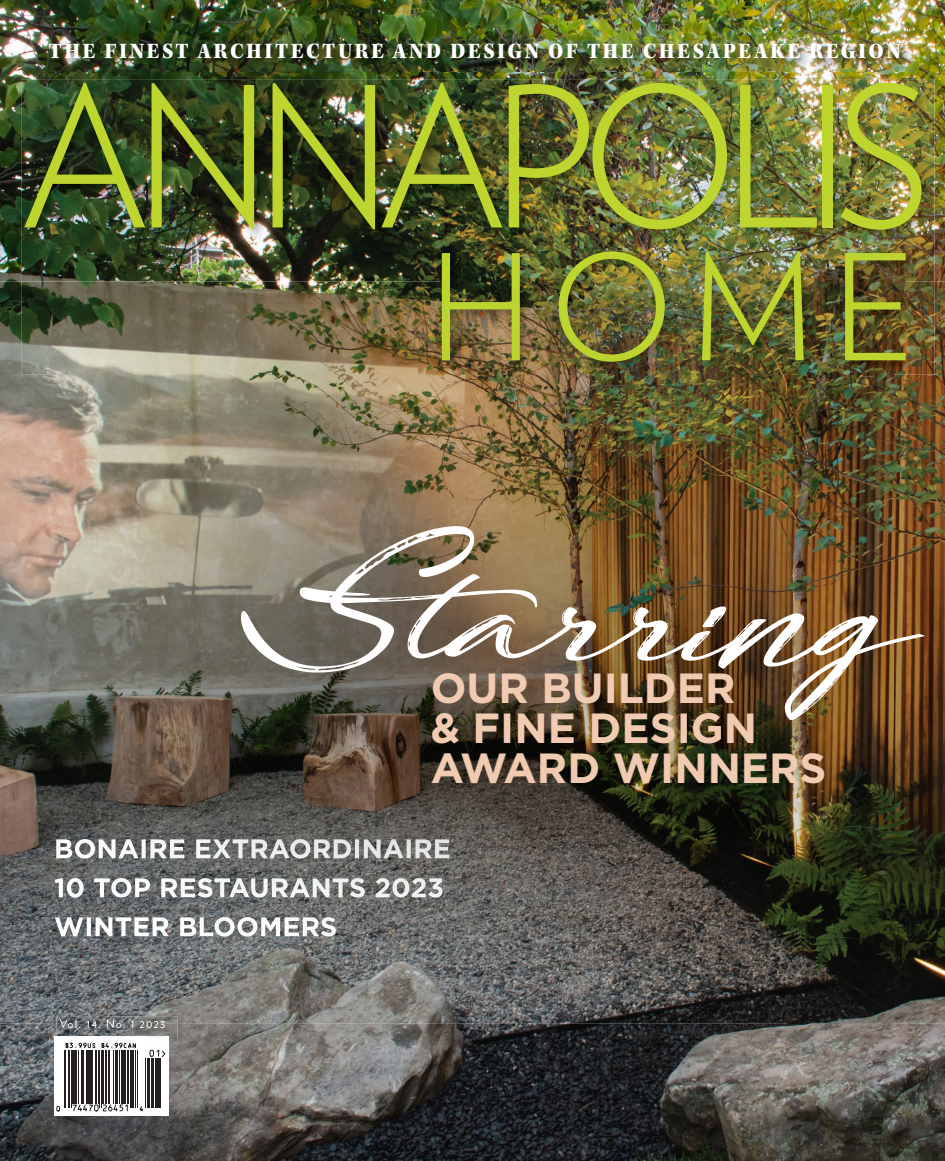
<style>
.page{position:relative;width:945px;height:1161px;background:#fff}
.page>*{position:absolute;margin:0;border:0;box-sizing:border-box;transform-origin:0 0}
.t1{font:300 194.25px "Verlag";letter-spacing:-.075em;color:#bed530;scale:.95 1}
.t2{font:150px "Fortunates December";color:#fff}
.t3{font:300 146.4px "Verlag";color:#bed530}
.t4{font:700 42.15px/39.9px "Gotham";color:#f0cbb2}
.t5{font:900 22.5px "Kepler Std";letter-spacing:.11em;color:#fff;scale:.95 1}
.t6{font:12px "Verlag";letter-spacing:.1em;color:#fff}
</style>
<div class="page">
<img style="left:0;top:0;width:945px;height:1161px">
<img style="left:46px;top:40px;width:867px;height:32px">
<img style="left:21px;top:79px;width:914px;height:203px">
<img style="left:442px;top:251px;width:464px;height:31px">
<div style="left:54px;top:1037px;width:115px;height:79px;background:#fff"></div>
<svg style="left:57px;top:1043px;width:108px;height:68px"></svg>
<img style="left:57px;top:1023px;width:120px;height:18px">
<img style="left:57px;top:1037px;width:112px;height:4px">
<img style="left:60px;top:1023px;width:105px;height:7px">
<img style="left:0;top:282px;width:52px;height:741px">
<img style="left:893px;top:282px;width:52px;height:741px">
<img style="left:52px;top:375px;width:841px;height:648px">
<img style="left:56px;top:839px;width:393px;height:20px">
<img style="left:55px;top:878px;width:388px;height:20px">
<img style="left:55px;top:917px;width:281px;height:20px">
<img style="left:21px;top:282px;width:914px;height:93px">
<img style="left:442px;top:282px;width:464px;height:80px">
<img style="left:60px;top:1019px;width:105px;height:4px">
<p class="t5" style="left:49px;top:38px;width:899px">THE FINEST ARCHITECTURE AND DESIGN OF THE CHESAPEAKE REGION</p>
<h1 class="t1" style="left:20px;top:15px;width:961px">ANNAPOLIS</h1>
<h3 class="t3" style="left:429px;top:200px;width:487px">HOME</h3>
<h2 class="t2" style="left:239px;top:519px;width:682px">Starring</h2>
<h3 class="t4" style="left:431px;top:668px;width:397px">OUR BUILDER<br>&amp; FINE DESIGN<br>AWARD WINNERS</h3>
<p class="t6" style="left:60px;top:1015px;width:107px">Vol. 14, No. 1 2023</p>
</div>
